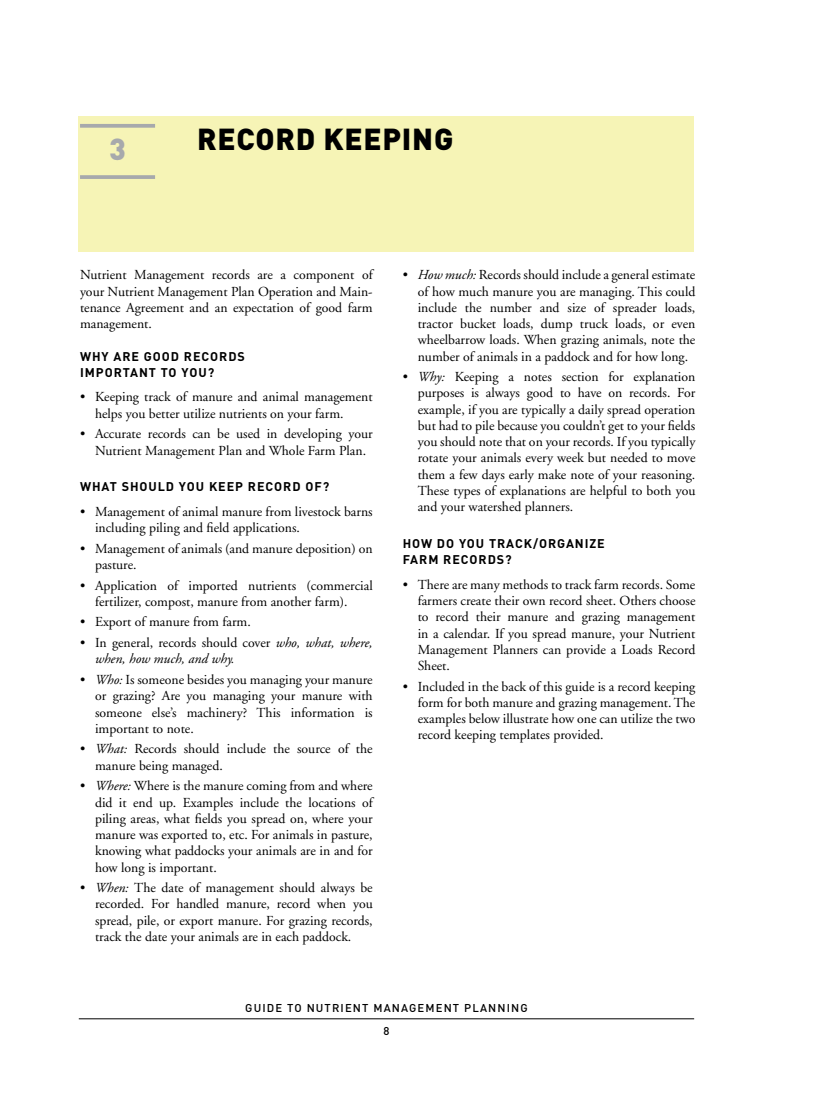
<style>
.page{position:relative;width:833px;height:1103px;background:#fff}
.page>*{position:absolute;margin:0;border:0;box-sizing:border-box;transform-origin:0 0}
.t1{font:900 30px "DIN";letter-spacing:.025em;color:#000}
.t2{font:900 30px "DIN";color:#a7a9ac}
.t3{font:13.75px/16.2px "Adobe Garamond";color:#000;text-align:justify}
.t4{font:italic 13.75px/16.2px "Adobe Garamond";color:#000}
.t5{font:700 12.5px/16.2px "DIN";letter-spacing:.075em;color:#000}
.t6{font:500 11.25px/22.5px "DIN";letter-spacing:.1em;color:#000;text-align:center}
.s1{font-style:normal}
.s2{font-style:italic}
</style>
<div class="page">
<hr style="left:79px;top:1018px;width:615px;height:1px;background:#000">
<div style="left:79px;top:116px;width:615px;height:135px;background:#f6f4b6"></div>
<svg style="left:80px;top:124px;width:75px;height:4px"></svg>
<hr style="left:80px;top:175px;width:75px;height:4px;background:#a7a9ac">
<h1 class="t2" style="left:109px;top:129px;width:18px">3</h1>
<h1 class="t1" style="left:197px;top:119px;width:258px">RECORD KEEPING</h1>
<p class="t3" style="left:80px;top:267px;width:294px">Nutrient Management records are a component of your Nutrient Management Plan Operation and Main&shy;tenance Agreement and an expectation of good farm management.</p>
<p class="t5" style="left:80px;top:347px;width:166px">WHY ARE GOOD RECORDS<br>IMPORTANT TO YOU?</p>
<p class="t3" style="left:95px;top:389px;width:279px;text-indent:-15px">• Keeping track of manure and animal management helps you better utilize nutrients on your farm.</p>
<p class="t3" style="left:95px;top:426px;width:279px;text-indent:-15px">• Accurate records can be used in developing your<br>Nutrient Management Plan and Whole Farm Plan.</p>
<p class="t5" style="left:80px;top:478px;width:251px">WHAT SHOULD YOU KEEP RECORD OF?</p>
<p class="t3" style="left:95px;top:503px;width:279px;text-indent:-15px">• Management of animal manure from livestock barns including piling and field applications.</p>
<p class="t3" style="left:95px;top:540px;width:279px;text-indent:-15px">• Management of animals (and manure deposition) on pasture.</p>
<p class="t3" style="left:95px;top:577px;width:279px;text-indent:-15px">• Application of imported nutrients (commercial fertilizer, compost, manure from another farm).</p>
<p class="t3" style="left:80px;top:614px;width:172px">• Export of manure from farm.</p>
<p class="t4" style="left:95px;top:635px;width:279px;text-indent:-15px"><span class="s1">• In general, records should cover</span> who, what, where, when, how much, and why.</p>
<p class="t3" style="left:95px;top:672px;width:279px;text-indent:-15px">• <span class="s2">Who:</span> Is someone besides you managing your manure or grazing? Are you managing your manure with someone else’s machinery? This information is important to note.</p>
<p class="t3" style="left:95px;top:741px;width:279px;text-indent:-15px">• <span class="s2">What:</span> Records should include the source of the manure being managed.</p>
<p class="t3" style="left:95px;top:778px;width:279px;text-indent:-15px">• <span class="s2">Where:</span> Where is the manure coming from and where did it end up. Examples include the locations of piling areas, what fields you spread on, where your manure was exported to, etc. For animals in pasture, knowing what paddocks your animals are in and for how long is important.</p>
<p class="t3" style="left:95px;top:880px;width:279px;text-indent:-15px">• <span class="s2">When:</span> The date of management should always be recorded. For handled manure, record when you spread, pile, or export manure. For grazing records, track the date your animals are in each paddock.</p>
<p class="t3" style="left:418px;top:267px;width:279px;text-indent:-15px">• <span class="s2">How much:</span> Records should include a general estimate of how much manure you are managing. This could include the number and size of spreader loads, tractor bucket loads, dump truck loads, or even wheelbarrow loads. When grazing animals, note the number of animals in a paddock and for how long.</p>
<p class="t3" style="left:418px;top:369px;width:279px;text-indent:-15px">• <span class="s2">Why:</span> Keeping a notes section for explanation purposes is always good to have on records. For example, if you are typically a daily spread operation but had to pile because you couldn’t get to your fields you should note that on your records. If you typically rotate your animals every week but needed to move them a few days early make note of your reasoning.<br>These types of explanations are helpful to both you and your watershed planners.</p>
<p class="t5" style="left:402px;top:535px;width:204px">HOW DO YOU TRACK/ORGANIZE<br>FARM RECORDS?</p>
<p class="t3" style="left:418px;top:576px;width:279px;text-indent:-15px">• There are many methods to track farm records. Some farmers create their own record sheet. Others choose to record their manure and grazing management in a calendar. If you spread manure, your Nutrient Management Planners can provide a Loads Record Sheet.</p>
<p class="t3" style="left:418px;top:678px;width:279px;text-indent:-15px">• Included in the back of this guide is a record keeping form for both manure and grazing management. The examples below illustrate how one can utilize the two record keeping templates provided.</p>
<p class="t6" style="left:245px;top:996px;width:284px">GUIDE TO NUTRIENT MANAGEMENT PLANNING<br>8</p>
</div>
